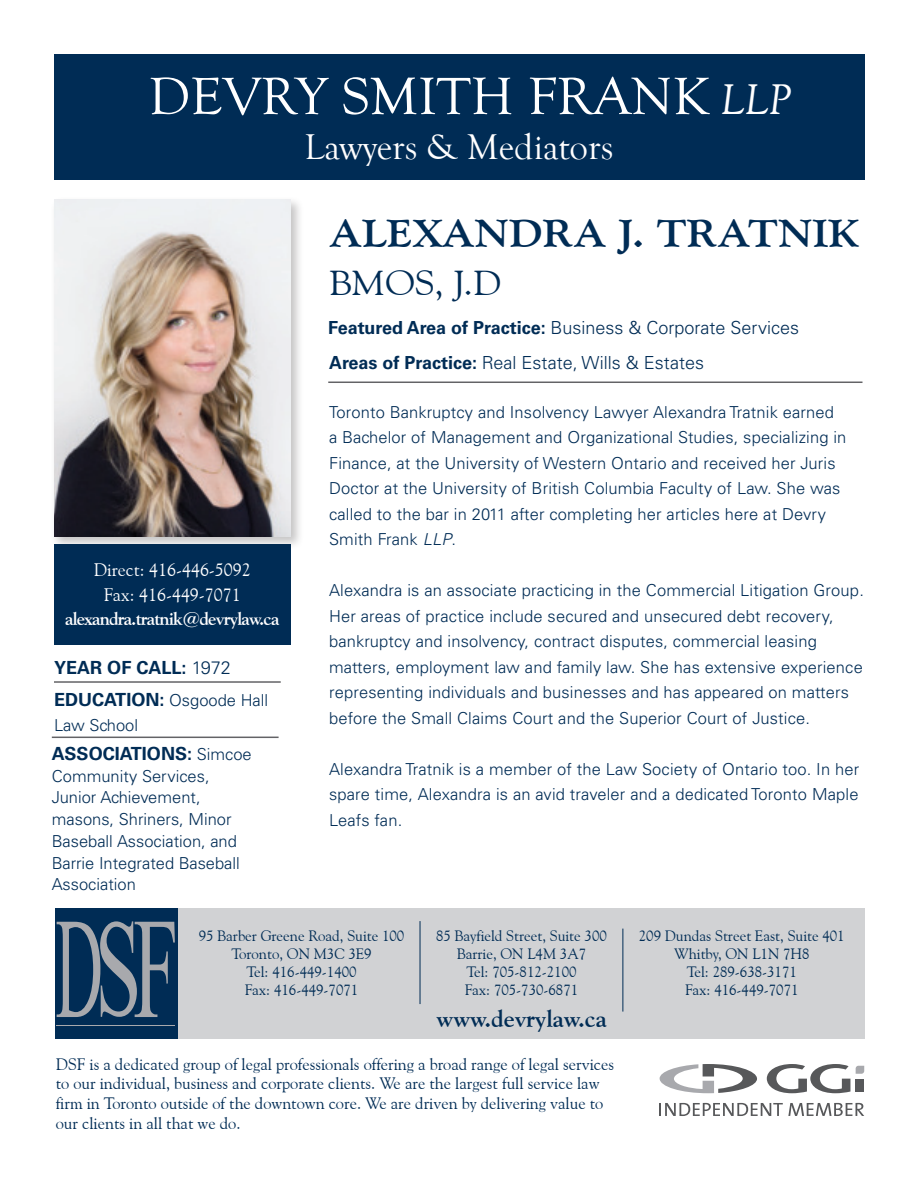
<style>
.page{position:relative;width:918px;height:1188px;background:#fff}
.page>*{position:absolute;margin:0;border:0;box-sizing:border-box;transform-origin:0 0}
.t1{font:54px "Goudy Old Style T";color:#fff;scale:1.04 1}
.t2{font:700 39px "Goudy Old Style BT";letter-spacing:.01em;color:#002c55;scale:1.1 1}
.t3{font:36.75px "Goudy Old Style T";color:#fff}
.t4{font:34.5px "Goudy Old Style BT";color:#002c55;scale:1.1 1}
.t5{font:700 24px "Goudy Old Style BT";color:#002c55}
.t6{font:18.15px/24.8px "Goudy Old Style BT";color:#fff;text-align:center}
.t7{font:700 18.15px "Univers LT Std";color:#002c55}
.t8{font:700 18.15px "Goudy Old Style BT";letter-spacing:-.04em;color:#fff}
.t9{font:300 18px "Univers LT Std";color:#002c55}
.t10{font:300 16.5px/25.5px "Univers LT Std";letter-spacing:.01em;color:#002c55}
.t11{font:16.5px/19.8px "Goudy Old Style BT";color:#002c55}
.t12{font:15px/18px "Goudy Old Style BT";color:#002c55;text-align:center}
.s1{font-style:italic;font-size:44.1px}
.s2{font-weight:300}
.s3{font-weight:700;font-size:18.15px}
.s4{font-weight:300;font-size:16.5px}
.s5{font-weight:700}
.s6{font-style:italic}
</style>
<div class="page">
<div style="left:54px;top:54px;width:810px;height:125px;background:#002c55"></div>
<div style="left:54px;top:545px;width:237px;height:100px;background:#002c55"></div>
<div style="left:51px;top:196px;width:253px;height:353px;background:#231f20;opacity:.26"></div>
<img style="left:54px;top:200px;width:237px;height:337px">
<hr style="left:54px;top:681px;width:227px;height:2px;background:#636366">
<hr style="left:328px;top:382px;width:535px;height:1px;background:#636366">
<hr style="left:52px;top:737px;width:227px;height:1px;background:#636366">
<div style="left:856px;top:1079px;width:8px;height:13px;background:#57585a"></div>
<svg style="left:767px;top:1064px;width:83px;height:29px"></svg>
<svg style="left:856px;top:1066px;width:8px;height:8px"></svg>
<svg style="left:660px;top:1064px;width:97px;height:29px"></svg>
<svg style="left:660px;top:1103px;width:204px;height:13px"></svg>
<div style="left:178px;top:908px;width:687px;height:131px;background:#d1d2d4"></div>
<div style="left:55px;top:908px;width:122px;height:131px;background:#002c55"></div>
<svg style="left:57px;top:921px;width:118px;height:96px"></svg>
<hr style="left:57px;top:1025px;width:118px;height:1px;background:#a8a9ad">
<hr style="left:420px;top:921px;width:1px;height:83px;background:#002c55">
<hr style="left:623px;top:929px;width:1px;height:83px;background:#002c55">
<h1 class="t1" style="left:148px;top:75px;width:619px">DEVRY SMITH FRANK <span class="s1">LLP</span></h1>
<h3 class="t3" style="left:304px;top:132px;width:311px">Lawyers &amp; Mediators</h3>
<h2 class="t2" style="left:329px;top:218px;width:484px">ALEXANDRA J. TRATNIK</h2>
<h3 class="t4" style="left:329px;top:270px;width:158px">BMOS, J.D</h3>
<p class="t6" style="left:94px;top:559px;width:158px">Direct: 416-446-5092<br>Fax: 416-449-7071</p>
<p class="t8" style="left:65px;top:612px;width:216px">alexandra.tratnik@devrylaw.ca</p>
<p class="t7" style="left:54px;top:657px;width:179px">YEAR OF CALL: <span class="s2">1972</span></p>
<p class="t10" style="left:54px;top:690px;width:216px;line-height:24.8px"><span class="s3">EDUCATION:</span> Osgoode Hall<br>Law School</p>
<p class="t7" style="left:52px;top:743px;width:201px">ASSOCIATIONS: <span class="s4">Simcoe</span></p>
<p class="t10" style="left:52px;top:766px;width:190px;line-height:21.8px">Community Services,<br>Junior Achievement, masons, Shriners, Minor<br>Baseball Association, and<br>Barrie Integrated Baseball<br>Association</p>
<p class="t9" style="left:328px;top:321px;width:472px"><span class="s5">Featured Area of Practice:</span> Business &amp; Corporate Services</p>
<p class="t9" style="left:329px;top:356px;width:377px"><span class="s5">Areas of Practice:</span> Real Estate, Wills &amp; Estates</p>
<p class="t10" style="left:329px;top:400px;width:519px">Toronto Bankruptcy and Insolvency Lawyer Alexandra Tratnik earned a Bachelor of Management and Organizational Studies, specializing in Finance, at the University of Western Ontario and received her Juris Doctor at the University of British Columbia Faculty of Law. She was called to the bar in 2011 after completing her articles here at Devry Smith Frank <span class="s6">LLP</span>.</p>
<p class="t10" style="left:329px;top:579px;width:536px">Alexandra is an associate practicing in the Commercial Litigation Group.<br>Her areas of practice include secured and unsecured debt recovery, bankruptcy and insolvency, contract disputes, commercial leasing matters, employment law and family law. She has extensive experience representing individuals and businesses and has appeared on matters before the Small Claims Court and the Superior Court of Justice.</p>
<p class="t10" style="left:329px;top:757px;width:532px;text-align:justify">Alexandra Tratnik is a member of the Law Society of Ontario too. In her spare time, Alexandra is an avid traveler and a dedicated Toronto Maple Leafs fan.</p>
<p class="t12" style="left:199px;top:928px;width:207px">95 Barber Greene Road, Suite 100<br>Toronto, ON M3C 3E9<br>Tel: 416-449-1400<br>Fax: 416-449-7071</p>
<p class="t12" style="left:639px;top:928px;width:207px">209 Dundas Street East, Suite 401<br>Whitby, ON L1N 7H8<br>Tel: 289-638-3171<br>Fax: 416-449-7071</p>
<p class="t12" style="left:436px;top:928px;width:172px">85 Bayfield Street, Suite 300<br>Barrie, ON L4M 3A7<br>Tel: 705-812-2100<br>Fax: 705-730-6871</p>
<h3 class="t5" style="left:437px;top:1009px;width:172px">www.devrylaw.ca</h3>
<p class="t11" style="left:56px;top:1055px;width:560px">DSF is a dedicated group of legal professionals offering a broad range of legal services to our individual, business and corporate clients. We are the largest full service law firm in Toronto outside of the downtown core. We are driven by delivering value to our clients in all that we do.</p>
</div>
